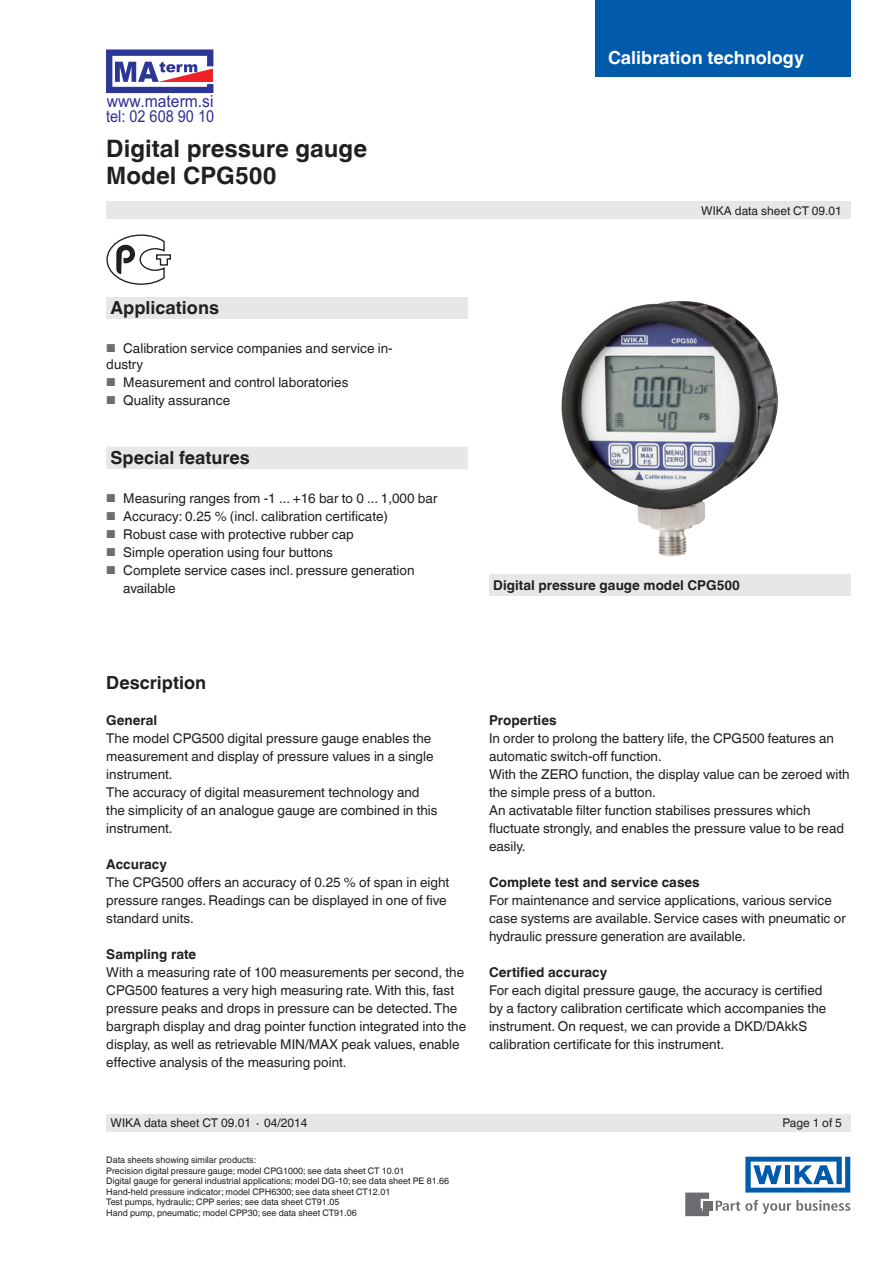
<style>
.page{position:relative;width:893px;height:1263px;background:#fff}
.page>*{position:absolute;margin:0;border:0;box-sizing:border-box;transform-origin:0 0}
.t1{font:700 24px/27px "Helvetica World";color:#231f20}
.t2{font:700 18px "Helvetica World";color:#231f20}
.t3{font:700 18px "Helvetica World";color:#fff}
.t4{font:16.8px "Arial";color:#2e3092;scale:.93 1}
.t5{font:16.5px "Arial";color:#2e3092;scale:.88 1}
.t6{font:13.5px/18px "Helvetica World";color:#231f20}
.t7{font:700 13.5px "Helvetica World";color:#231f20}
.t8{font:12px "Helvetica World";color:#231f20}
.t9{font:9px/10.5px "Helvetica World";color:#231f20}
.s1{font-size:11.55px;color:#6c6d70}
</style>
<div class="page">
<div style="left:106px;top:298px;width:362px;height:21px;background:#e6e7e9"></div>
<svg style="left:716px;top:1200px;width:134px;height:14px"></svg>
<div style="left:703px;top:1201px;width:9px;height:9px;background:#6c6d70"></div>
<svg style="left:685px;top:1192px;width:24px;height:24px"></svg>
<svg style="left:745px;top:1157px;width:105px;height:35px"></svg>
<div style="left:106px;top:202px;width:744px;height:17px;background:#e6e7e9"></div>
<div style="left:106px;top:1114px;width:744px;height:17px;background:#e6e7e9"></div>
<img style="left:561px;top:301px;width:217px;height:255px">
<div style="left:489px;top:574px;width:361px;height:21px;background:#e6e7e9"></div>
<div style="left:106px;top:447px;width:362px;height:22px;background:#e6e7e9"></div>
<div style="left:595px;top:0;width:255px;height:77px;background:#015aaa"></div>
<svg style="left:106px;top:234px;width:65px;height:51px"></svg>
<svg style="left:106px;top:50px;width:107px;height:43px"></svg>
<p class="t4" style="left:107px;top:94px;width:116px">www.materm.si</p>
<p class="t5" style="left:106px;top:110px;width:124px">tel: 02 608 90 10</p>
<h1 class="t1" style="left:106px;top:135px;width:262px">Digital pressure gauge<br>Model CPG500</h1>
<h2 class="t3" style="left:608px;top:47px;width:197px">Calibration technology</h2>
<p class="t8" style="left:701px;top:204px;width:142px">WIKA data sheet CT 09.01</p>
<h2 class="t2" style="left:111px;top:297px;width:110px">Applications</h2>
<p class="t6" style="left:106px;top:340px;width:288px;line-height:16.2px"><span class="s1">■</span> Calibration service companies and service in&shy;dustry</p>
<p class="t6" style="left:106px;top:373px;width:244px"><span class="s1">■</span> Measurement and control laboratories</p>
<p class="t6" style="left:106px;top:391px;width:125px"><span class="s1">■</span> Quality assurance</p>
<h2 class="t2" style="left:111px;top:447px;width:141px">Special features</h2>
<p class="t6" style="left:106px;top:489px;width:333px"><span class="s1">■</span> Measuring ranges from -1 ... +16 bar to 0 ... 1,000 bar</p>
<p class="t6" style="left:106px;top:507px;width:283px"><span class="s1">■</span> Accuracy: 0.25 % (incl. calibration certificate)</p>
<p class="t6" style="left:106px;top:525px;width:249px"><span class="s1">■</span> Robust case with protective rubber cap</p>
<p class="t6" style="left:106px;top:543px;width:228px"><span class="s1">■</span> Simple operation using four buttons</p>
<p class="t6" style="left:123px;top:561px;width:293px;text-indent:-17px"><span class="s1">■</span> Complete service cases incl. pressure generation available</p>
<p class="t7" style="left:493px;top:577px;width:248px">Digital pressure gauge model CPG500</p>
<h2 class="t2" style="left:106px;top:672px;width:101px">Description</h2>
<p class="t7" style="left:106px;top:712px;width:52px">General</p>
<p class="t6" style="left:106px;top:729px;width:333px">The model CPG500 digital pressure gauge enables the measurement and display of pressure values in a single instrument.<br>The accuracy of digital measurement technology and the simplicity of an analogue gauge are combined in this instrument.</p>
<p class="t7" style="left:106px;top:856px;width:62px">Accuracy</p>
<p class="t6" style="left:106px;top:873px;width:344px">The CPG500 offers an accuracy of 0.25 % of span in eight pressure ranges. Readings can be displayed in one of five standard units.</p>
<p class="t7" style="left:106px;top:946px;width:92px">Sampling rate</p>
<p class="t6" style="left:106px;top:963px;width:361px">With a measuring rate of 100 measurements per second, the CPG500 features a very high measuring rate. With this, fast pressure peaks and drops in pressure can be detected. The bargraph display and drag pointer function integrated into the display, as well as retrievable MIN/MAX peak values, enable effective analysis of the measuring point.</p>
<p class="t7" style="left:489px;top:712px;width:69px">Properties</p>
<p class="t6" style="left:489px;top:729px;width:362px">In order to prolong the battery life, the CPG500 features an automatic switch-off function.<br>With the ZERO function, the display value can be zeroed with the simple press of a button.<br>An activatable filter function stabilises pressures which fluctuate strongly, and enables the pressure value to be read easily.</p>
<p class="t7" style="left:489px;top:874px;width:212px">Complete test and service cases</p>
<p class="t6" style="left:489px;top:891px;width:358px">For maintenance and service applications, various service case systems are available. Service cases with pneumatic or hydraulic pressure generation are available.</p>
<p class="t7" style="left:489px;top:964px;width:120px">Certified accuracy</p>
<p class="t6" style="left:489px;top:981px;width:339px">For each digital pressure gauge, the accuracy is certified by a factory calibration certificate which accompanies the instrument. On request, we can provide a DKD/DAkkS calibration certificate for this instrument.</p>
<p class="t8" style="left:111px;top:1116px;width:198px">WIKA data sheet CT 09.01 ∙ 04/2014</p>
<p class="t8" style="left:782px;top:1116px;width:61px">Page 1 of 5</p>
<p class="t9" style="left:106px;top:1155px;width:344px">Data sheets showing similar products:<br>Precision digital pressure gauge; model CPG1000; see data sheet CT 10.01<br>Digital gauge for general industrial applications; model DG-10; see data sheet PE 81.66<br>Hand-held pressure indicator; model CPH6300; see data sheet CT12.01<br>Test pumps, hydraulic; CPP series; see data sheet CT91.05<br>Hand pump, pneumatic; model CPP30; see data sheet CT91.06</p>
</div>
